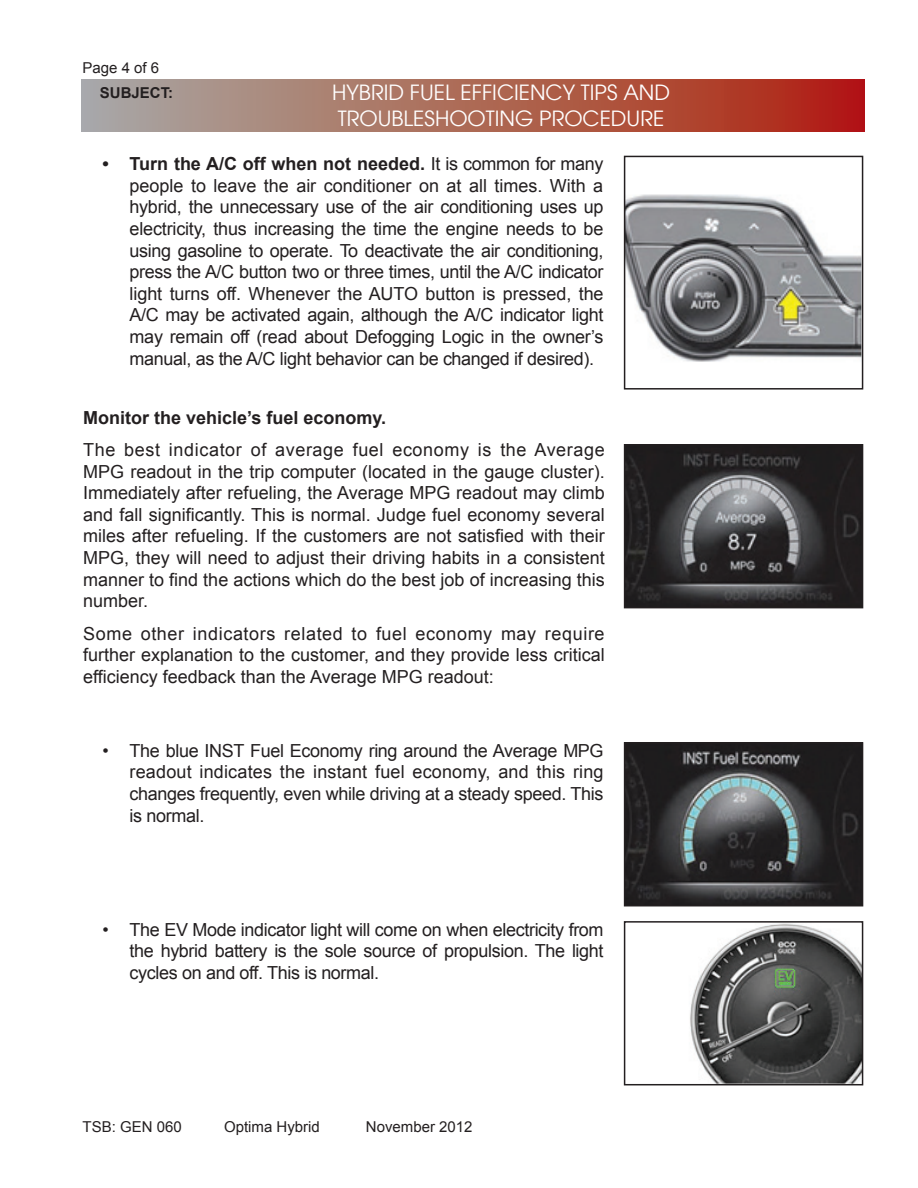
<style>
.page{position:relative;width:918px;height:1188px;background:#fff}
.page>*{position:absolute;margin:0;border:0;box-sizing:border-box;transform-origin:0 0}
.t1{font:21px/25.2px "Avant Garde";color:#fff}
.t2{font:18px/21.6px "Arial";color:#231f20;text-align:justify}
.t3{font:18px/21.6px "Arial";letter-spacing:-.02em;color:#231f20}
.t4{font:18px/21.6px "Arial";letter-spacing:.035em;color:#231f20}
.t5{font:700 18px "Arial";color:#231f20}
.t6{font:15px "Arial";color:#231f20}
.t7{font:700 15px "Arial";color:#231f20}
.s1{font-weight:700}
</style>
<div class="page">
<div style="left:81px;top:80px;width:783px;height:52px;background:linear-gradient(to right,#a8ada4,#b1210d)"></div>
<img style="left:627px;top:194px;width:233px;height:168px">
<div style="left:624px;top:156px;width:239px;height:234px;border:2px solid #231f20"></div>
<img style="left:627px;top:745px;width:233px;height:158px">
<div style="left:624px;top:742px;width:239px;height:164px;border:2px solid #231f20"></div>
<img style="left:627px;top:447px;width:233px;height:158px">
<div style="left:624px;top:444px;width:239px;height:164px;border:2px solid #231f20"></div>
<img style="left:690px;top:924px;width:170px;height:158px">
<div style="left:624px;top:921px;width:239px;height:164px;border:2px solid #231f20"></div>
<p class="t6" style="left:82px;top:58px;width:78px">Page 4 of 6</p>
<p class="t7" style="left:100px;top:82px;width:11px">subject</p>
<p class="t7" style="left:168px;top:82px;width:6px">:</p>
<p class="t1" style="left:332px;top:80px;width:100px">HYBRI D FUEL</p>
<p class="t1" style="left:461px;top:80px;width:44px">EFFICIENC</p>
<p class="t1" style="left:338px;top:80px;width:334px;text-indent:225px">Y TIPS AN D<br>TROUBLESHOOTING PROCE DURE</p>
<p class="t2" style="left:130px;top:153px;width:476px;text-indent:-27px"><span class="s1">• Turn the A/C off when not needed.</span> It is common for many people to leave the air conditioner on at all times. With a hybrid, the unnecessary use of the air conditioning uses up electricity, thus increasing the time the engine needs to be using gasoline to operate. To deactivate the air conditioning, press the A/C button two or three times, until the A/C indicator light turns off. Whenever the AUTO button is pressed, the A/C may be activated again, although the A/C indicator light may remain off (read about Defogging Logic in the owner’s manual, as the A/C light behavior can be changed if desired).</p>
<p class="t5" style="left:83px;top:405px;width:305px">Monitor the vehicle’s fuel economy.</p>
<p class="t4" style="left:83px;top:439px;width:523px">The best indicator of average fuel economy is the Average<br>MPG</p>
<p class="t2" style="left:83px;top:461px;width:523px;text-indent:47px">readout in the trip computer (located in the gauge cluster).<br>Immediately after refueling, the Average MPG</p>
<p class="t2" style="left:83px;top:482px;width:523px;text-indent:373px">readout may climb and fall significantly. This is normal. Judge fuel economy several miles after refueling. If the customers are not satisfied with their MPG</p>
<p class="t2" style="left:83px;top:547px;width:523px;text-indent:41px">, they will need to adjust their driving habits in a consistent manner to find the actions which do the best job of increasing this number.</p>
<p class="t2" style="left:83px;top:623px;width:523px">Some other indicators related to fuel economy may require further explanation to the customer, and they provide less critical efficiency feedback than the Average MPG</p>
<p class="t2" style="left:428px;top:666px;width:68px">readout:</p>
<p class="t3" style="left:130px;top:740px;width:475px;text-indent:-27px">• The blue INST Fuel Economy ring around the Average MPG readout indicates the instant fuel economy, and this ring changes frequently, even while driving at a steady speed. This is normal.</p>
<p class="t2" style="left:130px;top:919px;width:475px;text-indent:-27px">• The EV Mode indicator light will come on when electricity from the hybrid battery is the sole source of propulsion. The light cycles on and off. This is normal.</p>
<p class="t6" style="left:83px;top:1117px;width:127px">TSB: GEN 060 O</p>
<p class="t6" style="left:236px;top:1117px;width:86px">ptima Hybrid</p>
<p class="t6" style="left:366px;top:1117px;width:108px">November 2012</p>
</div>
